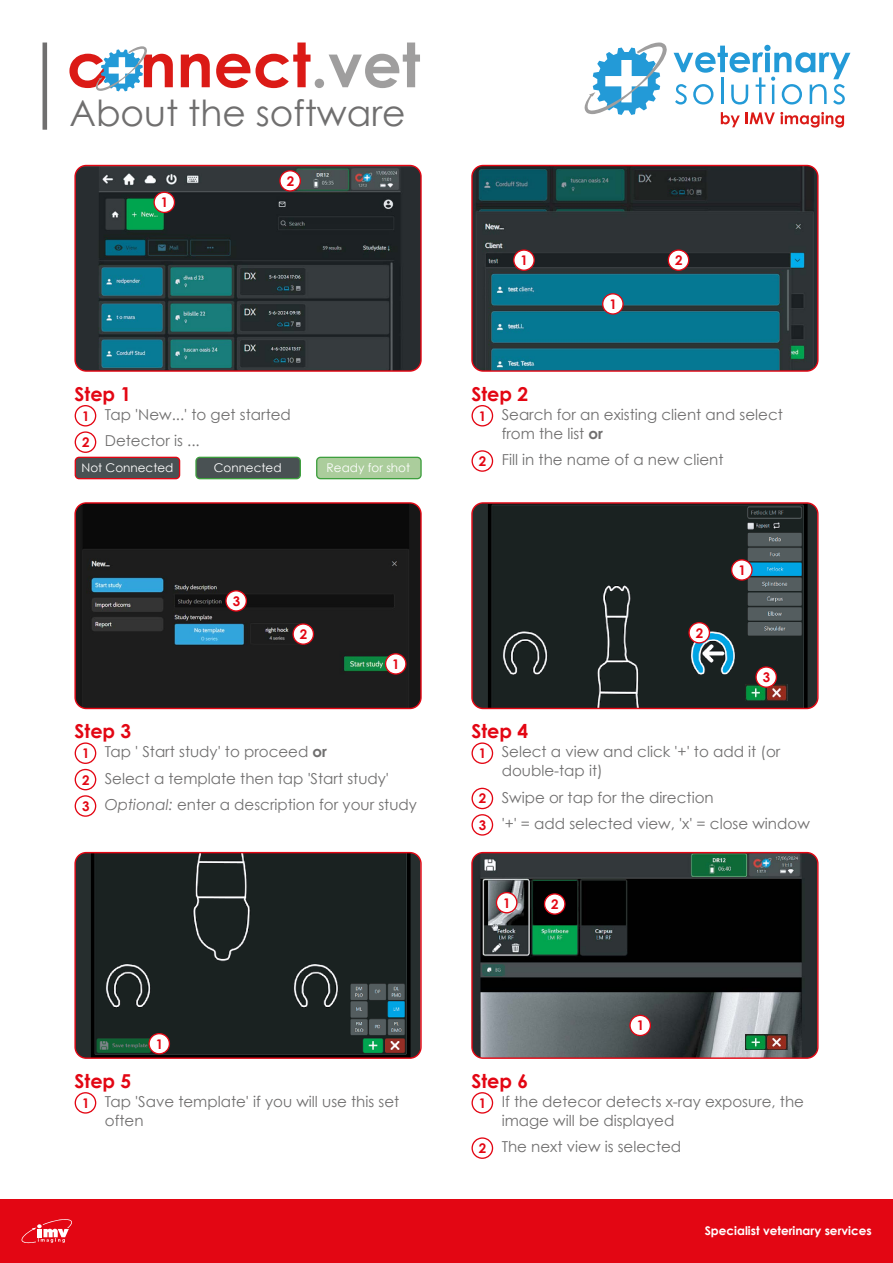
<style>
.page{position:relative;width:893px;height:1263px;background:#fff}
.page>*{position:absolute;margin:0;border:0;box-sizing:border-box;transform-origin:0 0}
.t1{font:36px "Century Gothic";color:#706f6f}
.t2{font:700 19.2px "Century Gothic";color:#e30613}
.t3{font:15.15px/26.4px "Century Gothic";color:#706f6f}
.t4{font:700 13.35px "Century Gothic";color:#e30613}
.t5{font:12px "Century Gothic";color:#fff}
.t6{font:700 12px "Century Gothic";color:#fff}
.s1{font-weight:700;font-size:13.35px;color:#e30613}
.s2{font-weight:700}
.s3{font-style:italic}
</style>
<div class="page">
<div style="left:0;top:1199px;width:893px;height:64px;background:#e30613"></div>
<svg style="left:21px;top:1219px;width:51px;height:24px"></svg>
<svg style="left:721px;top:112px;width:19px;height:15px"></svg>
<svg style="left:746px;top:112px;width:98px;height:16px"></svg>
<svg style="left:674px;top:45px;width:176px;height:60px"></svg>
<svg style="left:584px;top:42px;width:83px;height:73px"></svg>
<hr style="left:43px;top:43px;width:4px;height:87px;background:#706f6f">
<svg style="left:181px;top:54px;width:29px;height:33px"></svg>
<svg style="left:216px;top:43px;width:204px;height:45px"></svg>
<svg style="left:69px;top:46px;width:104px;height:45px"></svg>
<div style="left:75px;top:405px;width:21px;height:21px;border:1px solid #e30613;border-radius:50%"></div>
<div style="left:75px;top:431px;width:21px;height:22px;border:1px solid #e30613;border-radius:50%"></div>
<img style="left:76px;top:165px;width:345px;height:205px">
<div style="left:74px;top:165px;width:348px;height:207px;border:1px solid #e30613;border-radius:11px"></div>
<div style="left:154px;top:192px;width:20px;height:20px;background:#fff;border-radius:50%"></div>
<div style="left:153px;top:192px;width:22px;height:21px;border:1px solid #e30613;border-radius:50%"></div>
<div style="left:280px;top:171px;width:20px;height:20px;background:#fff;border-radius:50%"></div>
<div style="left:279px;top:170px;width:22px;height:22px;border:1px solid #e30613;border-radius:50%"></div>
<div style="left:75px;top:457px;width:105px;height:22px;background:#495153;border-radius:4px"></div>
<div style="left:75px;top:457px;width:105px;height:22px;border:1px solid #e30613;border-radius:4px"></div>
<div style="left:196px;top:457px;width:104px;height:22px;background:#495153;border-radius:4px"></div>
<div style="left:195px;top:457px;width:106px;height:22px;border:1px solid #3e9f3e;border-radius:4px"></div>
<div style="left:317px;top:457px;width:104px;height:22px;background:#abcd9c;border-radius:4px"></div>
<div style="left:316px;top:457px;width:106px;height:22px;border:1px solid #3e9f3e;border-radius:4px"></div>
<img style="left:472px;top:165px;width:345px;height:205px">
<div style="left:471px;top:165px;width:348px;height:207px;border:1px solid #e30613;border-radius:11px"></div>
<div style="left:514px;top:250px;width:20px;height:20px;background:#fff;border-radius:50%"></div>
<div style="left:513px;top:249px;width:22px;height:22px;border:1px solid #e30613;border-radius:50%"></div>
<div style="left:603px;top:294px;width:20px;height:20px;background:#fff;border-radius:50%"></div>
<div style="left:602px;top:293px;width:22px;height:22px;border:1px solid #e30613;border-radius:50%"></div>
<div style="left:668px;top:250px;width:21px;height:20px;background:#fff;border-radius:50%"></div>
<div style="left:668px;top:249px;width:21px;height:22px;border:1px solid #e30613;border-radius:50%"></div>
<div style="left:471px;top:405px;width:22px;height:21px;border:1px solid #e30613;border-radius:50%"></div>
<div style="left:471px;top:450px;width:22px;height:22px;border:1px solid #e30613;border-radius:50%"></div>
<div style="left:75px;top:1092px;width:21px;height:21px;border:1px solid #e30613;border-radius:50%"></div>
<img style="left:76px;top:853px;width:344px;height:204px">
<div style="left:74px;top:852px;width:348px;height:207px;border:1px solid #e30613;border-radius:11px"></div>
<div style="left:149px;top:1034px;width:20px;height:20px;background:#fff;border-radius:50%"></div>
<div style="left:148px;top:1033px;width:22px;height:21px;border:1px solid #e30613;border-radius:50%"></div>
<img style="left:473px;top:853px;width:344px;height:204px">
<div style="left:471px;top:852px;width:348px;height:207px;border:1px solid #e30613;border-radius:11px"></div>
<div style="left:630px;top:1015px;width:20px;height:20px;background:#fff;border-radius:50%"></div>
<div style="left:629px;top:1015px;width:22px;height:21px;border:1px solid #e30613;border-radius:50%"></div>
<div style="left:496px;top:892px;width:21px;height:21px;background:#fff;border-radius:50%"></div>
<div style="left:496px;top:892px;width:21px;height:21px;border:1px solid #e30613;border-radius:50%"></div>
<div style="left:544px;top:894px;width:21px;height:20px;background:#fff;border-radius:50%"></div>
<div style="left:544px;top:893px;width:22px;height:22px;border:1px solid #e30613;border-radius:50%"></div>
<div style="left:471px;top:1092px;width:22px;height:21px;border:1px solid #e30613;border-radius:50%"></div>
<div style="left:471px;top:1137px;width:22px;height:22px;border:1px solid #e30613;border-radius:50%"></div>
<img style="left:745px;top:1034px;width:42px;height:16px">
<div style="left:75px;top:742px;width:21px;height:22px;border:1px solid #e30613;border-radius:50%"></div>
<div style="left:75px;top:769px;width:21px;height:21px;border:1px solid #e30613;border-radius:50%"></div>
<div style="left:75px;top:795px;width:21px;height:22px;border:1px solid #e30613;border-radius:50%"></div>
<img style="left:76px;top:504px;width:345px;height:204px">
<div style="left:74px;top:502px;width:348px;height:207px;border:1px solid #e30613;border-radius:11px"></div>
<div style="left:386px;top:654px;width:20px;height:20px;background:#fff;border-radius:50%"></div>
<div style="left:385px;top:653px;width:22px;height:22px;border:1px solid #e30613;border-radius:50%"></div>
<div style="left:293px;top:624px;width:20px;height:20px;background:#fff;border-radius:50%"></div>
<div style="left:292px;top:623px;width:22px;height:22px;border:1px solid #e30613;border-radius:50%"></div>
<div style="left:226px;top:591px;width:20px;height:20px;background:#fff;border-radius:50%"></div>
<div style="left:225px;top:590px;width:22px;height:22px;border:1px solid #e30613;border-radius:50%"></div>
<img style="left:472px;top:504px;width:345px;height:204px">
<div style="left:471px;top:502px;width:348px;height:207px;border:1px solid #e30613;border-radius:11px"></div>
<div style="left:732px;top:560px;width:20px;height:20px;background:#fff;border-radius:50%"></div>
<div style="left:731px;top:559px;width:22px;height:22px;border:1px solid #e30613;border-radius:50%"></div>
<div style="left:689px;top:623px;width:20px;height:20px;background:#fff;border-radius:50%"></div>
<div style="left:688px;top:622px;width:22px;height:21px;border:1px solid #e30613;border-radius:50%"></div>
<div style="left:471px;top:742px;width:22px;height:22px;border:1px solid #e30613;border-radius:50%"></div>
<div style="left:471px;top:788px;width:22px;height:21px;border:1px solid #e30613;border-radius:50%"></div>
<div style="left:471px;top:814px;width:22px;height:22px;border:1px solid #e30613;border-radius:50%"></div>
<img style="left:745px;top:685px;width:42px;height:15px">
<div style="left:756px;top:667px;width:20px;height:20px;background:#fff;border-radius:50%"></div>
<div style="left:755px;top:666px;width:22px;height:22px;border:1px solid #e30613;border-radius:50%"></div>
<h1 class="t1" style="left:69px;top:91px;width:337px">About the software</h1>
<p class="t4" style="left:161px;top:194px;width:9px">1</p>
<p class="t4" style="left:287px;top:173px;width:9px">2</p>
<p class="t2" style="left:75px;top:382px;width:58px">Step 1</p>
<p class="t3" style="left:82px;top:401px;width:210px"><span class="s1">1</span> Tap 'New...' to get started<br><span class="s1">2</span> Detector is ...</p>
<p class="t5" style="left:82px;top:461px;width:93px">Not Connected</p>
<p class="t5" style="left:214px;top:461px;width:69px">Connected</p>
<p class="t5" style="left:327px;top:461px;width:85px">Ready for shot</p>
<p class="t4" style="left:233px;top:593px;width:9px">3</p>
<p class="t4" style="left:300px;top:626px;width:9px">2</p>
<p class="t4" style="left:392px;top:656px;width:9px">1</p>
<p class="t2" style="left:75px;top:719px;width:58px">Step 3</p>
<p class="t3" style="left:82px;top:738px;width:336px"><span class="s1">1</span> Tap ' Start study' to proceed <span class="s2">or<br></span><span class="s1">2</span> Select a template then tap 'Start study'<br><span class="s1">3</span> <span class="s3">Optional:</span> enter a description for your study</p>
<p class="t4" style="left:156px;top:1035px;width:9px">1</p>
<p class="t2" style="left:75px;top:1069px;width:58px">Step 5</p>
<p class="t3" style="left:105px;top:1092px;width:296px;line-height:18.9px;text-indent:-23px"><span class="s1">1</span> Tap 'Save template' if you will use this set often</p>
<p class="t4" style="left:521px;top:252px;width:9px">1</p>
<p class="t4" style="left:609px;top:296px;width:9px">1</p>
<p class="t4" style="left:675px;top:252px;width:9px">2</p>
<p class="t2" style="left:471px;top:382px;width:58px">Step 2</p>
<p class="t3" style="left:502px;top:405px;width:283px;line-height:18.9px;text-indent:-23px"><span class="s1">1</span> Search for an existing client and select from the list <span class="s2">or</span></p>
<p class="t3" style="left:479px;top:446px;width:246px"><span class="s1">2</span> Fill in the name of a new client</p>
<p class="t4" style="left:696px;top:624px;width:9px">2</p>
<p class="t4" style="left:738px;top:562px;width:9px">1</p>
<p class="t4" style="left:763px;top:669px;width:9px">3</p>
<p class="t2" style="left:471px;top:719px;width:58px">Step 4</p>
<p class="t3" style="left:502px;top:742px;width:280px;line-height:18.9px;text-indent:-23px"><span class="s1">1</span> Select a view and click '+' to add it (or double-tap it)</p>
<p class="t3" style="left:479px;top:784px;width:333px"><span class="s1">2</span> Swipe or tap for the direction<br><span class="s1">3</span> '+' = add selected view, 'x' = close window</p>
<p class="t4" style="left:503px;top:894px;width:9px">1</p>
<p class="t4" style="left:551px;top:896px;width:9px">2</p>
<p class="t4" style="left:637px;top:1017px;width:9px">1</p>
<p class="t2" style="left:471px;top:1069px;width:58px">Step 6</p>
<p class="t3" style="left:502px;top:1092px;width:304px;line-height:18.9px;text-indent:-23px"><span class="s1">1</span> If the detecor detects x-ray exposure, the image will be displayed</p>
<p class="t3" style="left:479px;top:1133px;width:204px"><span class="s1">2</span> The next view is selected</p>
<p class="t6" style="left:705px;top:1223px;width:169px">Specialist veterinary services</p>
</div>
